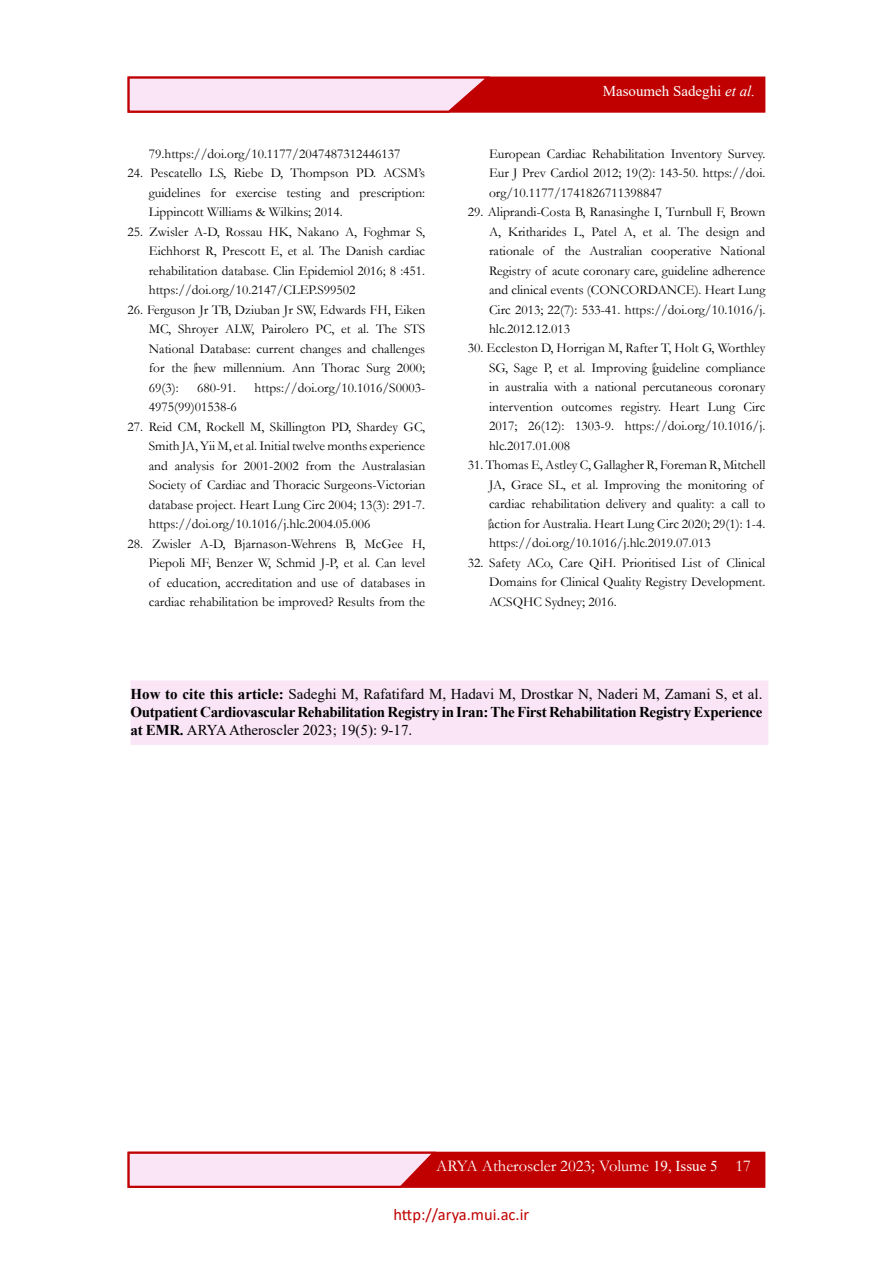
<style>
.page{position:relative;width:893px;height:1263px;background:#fff}
.page>*{position:absolute;margin:0;border:0;box-sizing:border-box;transform-origin:0 0}
.t1{font:16.5px "Garamond";color:#fff}
.t2{font:16.5px "Calibri";color:#c00000}
.t3{font:700 15px/18px "Times New Roman";letter-spacing:-.02em;color:#000;text-align:justify}
.t4{font:15px "Times New Roman";color:#fff}
.t5{font:13.5px/19.5px "Garamond";color:#000;text-align:justify}
.s1{font-style:italic}
.s2{font-weight:400}
.s3{font-family:"Times New Roman";font-size:15px}
</style>
<div class="page">
<div style="left:128px;top:1152px;width:637px;height:36px;background:#c00000;border:1px solid #c00000"></div>
<svg style="left:127px;top:1151px;width:312px;height:37px;background:#edb8c6"></svg>
<div style="left:128px;top:77px;width:637px;height:36px;background:#c00000;border:1px solid #c00000"></div>
<svg style="left:127px;top:76px;width:366px;height:37px;background:#eeb9c7"></svg>
<div style="left:131px;top:680px;width:637px;height:65px;background:#f9e5f6;border:2px solid #f9e5f6"></div>
<p class="t5" style="left:149px;top:143px;width:253px">79.https://doi.org/10.1177/2047487312446137</p>
<p class="t5" style="left:149px;top:163px;width:278px;text-indent:-21px">24. Pescatello LS, Riebe D, Thompson PD. ACSM’s guidelines for exercise testing and prescription:<br>Lippincott Williams &amp; Wilkins; 2014.</p>
<p class="t5" style="left:149px;top:221px;width:278px;text-indent:-21px">25. Zwisler A-D, Rossau HK, Nakano A, Foghmar S, Eichhorst R, Prescott E, et al. The Danish cardiac rehabilitation database. Clin Epidemiol 2016; 8 :451. https://doi.org/10.2147/CLEP.S99502</p>
<p class="t5" style="left:149px;top:299px;width:278px;text-indent:-21px">26. Ferguson Jr TB, Dziuban Jr SW, Edwards FH, Eiken MC, Shroyer ALW, Pairolero PC, et al. The STS National Database: current changes and challenges for the new millennium. Ann Thorac Surg 2000; 69(3):</p>
<p class="t5" style="left:197px;top:377px;width:40px">680-91.</p>
<p class="t5" style="left:255px;top:377px;width:172px">https://doi.org/10.1016/S0003-</p>
<p class="t5" style="left:149px;top:397px;width:90px">4975(99)01538-6</p>
<p class="t5" style="left:149px;top:416px;width:278px;text-indent:-21px">27. Reid CM, Rockell M, Skillington PD, Shardey GC, Smith JA, Yii M, et al. Initial twelve months experience and analysis for 2001-2002 from the Australasian Society of Cardiac and Thoracic Surgeons-Victorian database project. Heart Lung Circ 2004; 13(3): 291-7. https://doi.org/10.1016/j.hlc.2004.05.006</p>
<p class="t5" style="left:149px;top:533px;width:278px;text-indent:-21px">28. Zwisler A-D, Bjarnason-Wehrens B, McGee H, Piepoli MF, Benzer W, Schmid J-P, et al. Can level of education, accreditation and use of databases in cardiac rehabilitation be improved? Results from the</p>
<p class="t4" style="left:603px;top:80px;width:154px">Masoumeh Sadeghi <span class="s1">et al.</span></p>
<p class="t5" style="left:489px;top:143px;width:278px">European Cardiac Rehabilitation Inventory Survey.<br>Eur J Prev Cardiol 2012; 19(2): 143-50. https://doi. org/10.1177/1741826711398847</p>
<p class="t5" style="left:489px;top:202px;width:278px;text-indent:-21px">29. Aliprandi-Costa B, Ranasinghe I, Turnbull F, Brown A, Kritharides L, Patel A, et al. The design and rationale of the Australian cooperative National Registry of acute coronary care, guideline adherence and clinical events (CONCORDANCE). Heart Lung Circ 2013; 22(7): 533-41. https://doi.org/10.1016/j. hlc.2012.12.013</p>
<p class="t5" style="left:489px;top:338px;width:278px;text-indent:-21px">30. Eccleston D, Horrigan M, Rafter T, Holt G, Worthley SG, Sage P, et al. Improving guideline compliance in australia with a national percutaneous coronary intervention outcomes registry. Heart Lung Circ 2017; 26(12): 1303-9. https://doi.org/10.1016/j. hlc.2017.01.008</p>
<p class="t5" style="left:489px;top:455px;width:278px;text-align:left;text-indent:-21px">31. Thomas E, Astley C, Gallagher R, Foreman R, Mitchell JA, Grace SL, et al. Improving the monitoring of cardiac rehabilitation delivery and quality: a call to action for Australia. Heart Lung Circ 2020; 29(1): 1-4. https://doi.org/10.1016/j.hlc.2019.07.013</p>
<p class="t5" style="left:489px;top:553px;width:278px;text-indent:-21px">32. Safety ACo, Care QiH. Prioritised List of Clinical Domains for Clinical Quality Registry Development.<br>ACSQHC Sydney; 2016.</p>
<p class="t3" style="left:131px;top:684px;width:633px">How to cite this article: <span class="s2">Sadeghi M, Rafatifard M, Hadavi M, Drostkar N, Naderi M, Zamani S, et al.<br></span>Outpatient Cardiovascular Rehabilitation Registry in Iran: The First Rehabilitation Registry Experience at EMR. <span class="s2">ARYA Atheroscler 2023; 19(5): 9-17.</span></p>
<p class="t1" style="left:436px;top:1155px;width:316px">ARYA Atheroscler 2023; Volume <span class="s3">19, Issue 5</span> 17</p>
<p class="t2" style="left:393px;top:1202px;width:137px">http://arya.mui.ac.ir</p>
</div>
